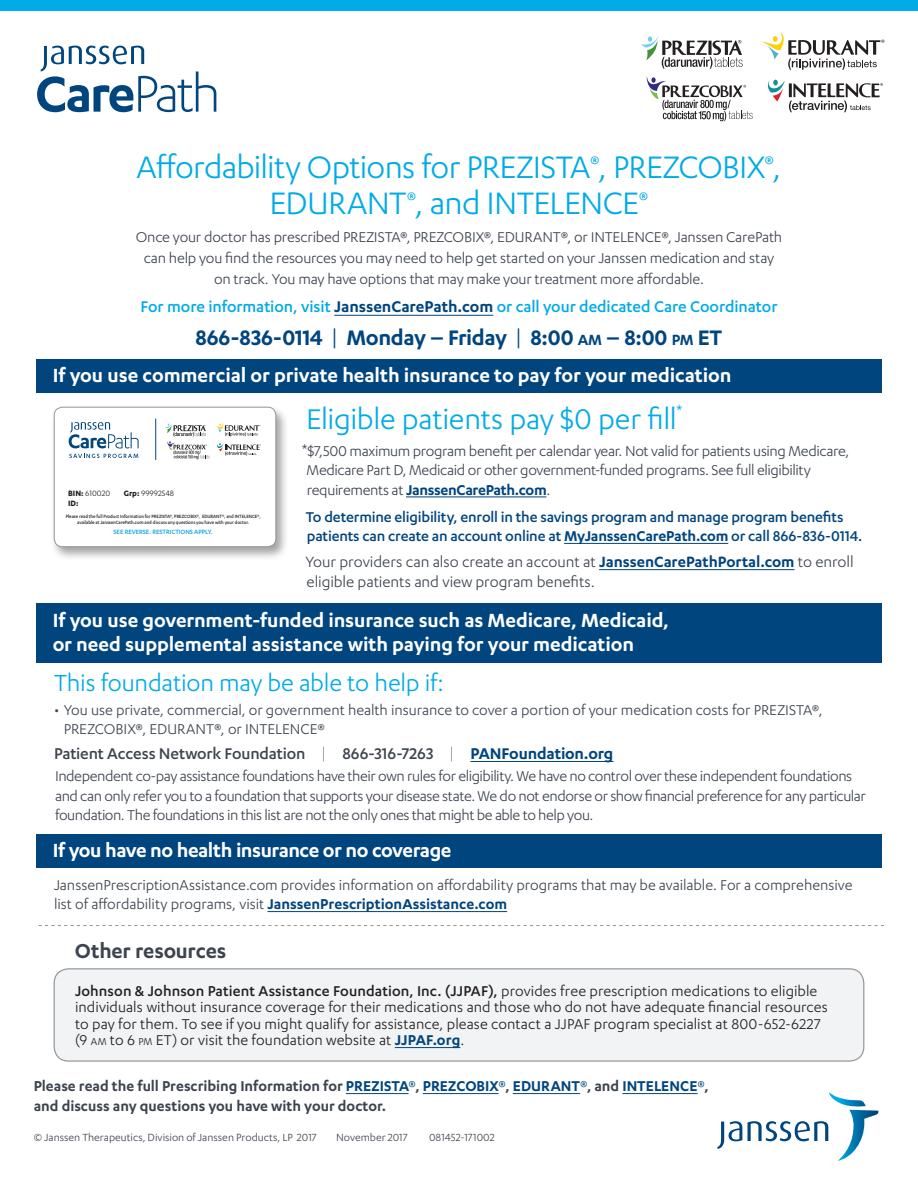
<style>
.page{position:relative;width:918px;height:1188px;background:#fff}
.page>*{position:absolute;margin:0;border:0;box-sizing:border-box;transform-origin:0 0}
.t1{font:36px/36px "Karbon";letter-spacing:-.02em;color:#00abe7;text-align:center}
.t2{font:33px "Karbon";letter-spacing:-.01em;color:#00abe7}
.t3{font:27px "Karbon";letter-spacing:-.01em;color:#00abe7}
.t4{font:600 24.3px "Karbon";letter-spacing:-.015em;color:#01457f}
.t5{font:600 23.4px "Karbon";letter-spacing:-.005em;color:#3e444f}
.t6{font:600 22.2px/24px "Karbon";letter-spacing:-.005em;color:#fff}
.t7{font:500 18px "Karbon";letter-spacing:-.005em;color:#00abe7}
.t8{font:500 18px "Karbon";letter-spacing:-.01em;color:#3e444f}
.t9{font:17.25px/19.5px "Karbon";letter-spacing:-.005em;color:#3e444f}
.t10{font:16.5px/19.5px "Karbon";letter-spacing:-.015em;color:#3e444f}
.t11{font:16.5px/16.5px "Karbon";letter-spacing:.005em;color:#231f20}
.t12{font:500 16.5px/19.5px "Karbon";letter-spacing:-.01em;color:#01457f}
.t13{font:600 16.5px/19.5px "Karbon";color:#3e444f}
.t14{font:12px "Karbon";color:#3e444f}
.t15{font:700 9px/9.9px "Karbon";color:#231f20}
.t16{font:9px "Karbon";color:#231f20}
.t17{font:500 7.2px "Karbon";letter-spacing:-.01em;color:#07a5df}
.t18{font:500 5.4px/5.8px "Karbon";letter-spacing:-.01em;color:#231f20;text-align:center;scale:.95 1}
.s1{font-weight:600;color:#01457f}
.s2{font-weight:400}
.s3{font-size:17.1px}
.s4{font-weight:700}
.s5{font-size:17.25px}
.s6{font-weight:600}
.s7{font-weight:300}
.s8{font-weight:500}
.s9{font-size:11.55px}
.s10{color:#01457f}
.s11{font-weight:400;color:#01457f}
</style>
<div class="page">
<svg style="left:37px;top:46px;width:179px;height:66px"></svg>
<svg style="left:717px;top:1121px;width:25px;height:28px"></svg>
<svg style="left:748px;top:1092px;width:130px;height:69px"></svg>
<div style="left:0;top:0;width:918px;height:11px;background:#00abe7"></div>
<hr style="left:334px;top:315px;width:159px;height:1px;background:#01457f">
<div style="left:50px;top:405px;width:239px;height:156px;background:#231f20;opacity:.41"></div>
<div style="left:54px;top:407px;width:222px;height:140px;background:#fff;border-radius:8px"></div>
<svg style="left:69px;top:422px;width:70px;height:36px"></svg>
<hr style="left:155px;top:419px;width:1px;height:41px;background:#01457f">
<svg style="left:165px;top:422px;width:96px;height:37px"></svg>
<div style="left:54px;top:407px;width:222px;height:140px;border:1px solid #939598;border-radius:8px"></div>
<svg style="left:647px;top:77px;width:106px;height:44px"></svg>
<svg style="left:761px;top:32px;width:123px;height:38px"></svg>
<svg style="left:767px;top:80px;width:116px;height:32px"></svg>
<svg style="left:641px;top:36px;width:102px;height:33px"></svg>
<hr style="left:471px;top:761px;width:142px;height:1px;background:#01457f">
<div style="left:36px;top:359px;width:846px;height:34px;background:#01457f"></div>
<hr style="left:267px;top:911px;width:240px;height:1px;background:#01457f">
<div style="left:36px;top:834px;width:846px;height:34px;background:#01457f"></div>
<div style="left:36px;top:603px;width:846px;height:59px;background:#01457f"></div>
<hr style="left:406px;top:497px;width:140px;height:1px;background:#01457f">
<hr style="left:564px;top:543px;width:164px;height:1px;background:#01457f">
<hr style="left:599px;top:569px;width:196px;height:1px;background:#01457f">
<hr style="left:346px;top:1093px;width:63px;height:1px;background:#01457f">
<hr style="left:423px;top:1093px;width:76px;height:1px;background:#01457f">
<hr style="left:513px;top:1093px;width:67px;height:1px;background:#01457f">
<hr style="left:622px;top:1093px;width:76px;height:1px;background:#01457f">
<svg style="left:39px;top:925px;width:845px;height:1px"></svg>
<div style="left:54px;top:969px;width:810px;height:92px;background:#f2f3f4;border-radius:14px"></div>
<hr style="left:395px;top:1047px;width:65px;height:1px;background:#01457f">
<div style="left:54px;top:968px;width:810px;height:94px;border:1px solid #939598;border-radius:14px"></div>
<h1 class="t1" style="left:137px;top:148px;width:646px">Affordability Options for PREZISTA<sup>®</sup>, PREZCOBIX<sup>®</sup>,<br>EDURANT<sup>®</sup>, and INTELENCE<sup>®</sup></h1>
<p class="t10" style="left:136px;top:226px;width:648px;line-height:21px;text-align:center">Once your doctor has prescribed PREZISTA®, PREZCOBIX®, EDURANT®, or INTELENCE®, Janssen CarePath can help you find the resources you may need to help get started on your Janssen medication and stay on track. You may have options that may make your treatment more affordable.</p>
<p class="t7" style="left:140px;top:297px;width:639px">For more information, visit <span class="s1">JanssenCarePath.com</span> or call your dedicated Care Coordinator</p>
<h3 class="t4" style="left:196px;top:324px;width:528px">866-836-0114 <span class="s2">|</span> Monday – Friday <span class="s2">|</span> 8:00 <span class="s3">am</span> – 8:00 <span class="s3">pm</span> ET</h3>
<h3 class="t6" style="left:53px;top:362px;width:680px">If you use commercial or private health insurance to pay for your medication</h3>
<p class="t15" style="left:68px;top:488px;width:43px">BIN: <span class="s2">610020<br></span>ID:</p>
<p class="t16" style="left:124px;top:489px;width:52px"><span class="s4">Grp:</span> 99992548</p>
<p class="t18" style="left:66px;top:513px;width:207px">Please read the full Product Information for PREZISTA®, PREZCOBIX®, EDURANT®, and INTELENCE®, available at JanssenCarePath.com and discuss any questions you have with your doctor.</p>
<p class="t17" style="left:114px;top:528px;width:101px">SEE REVERSE. RESTRICTIONS APPLY.</p>
<h2 class="t2" style="left:306px;top:401px;width:378px">Eligible patients pay $0 per fill<sup>*</sup></h2>
<p class="t10" style="left:302px;top:440px;width:549px"><span class="s5">*</span>$7,500 maximum program benefit per calendar year. Not valid for patients using Medicare,<br>Medicare Part D, Medicaid or other government-funded programs. See full eligibility requirements at <span class="s1">JanssenCarePath.com</span>.</p>
<p class="t12" style="left:306px;top:506px;width:558px">To determine eligibility, enroll in the savings program and manage program benefits patients can create an account online at <span class="s6">MyJanssenCarePath.com</span> or call 866-836-0114.</p>
<p class="t9" style="left:305px;top:552px;width:550px">Your providers can also create an account at <span class="s1">JanssenCarePathPortal.com</span> to enroll eligible patients and view program benefits.</p>
<h3 class="t6" style="left:53px;top:607px;width:618px">If you use government-funded insurance such as Medicare, Medicaid, or need supplemental assistance with paying for your medication</h3>
<h3 class="t3" style="left:54px;top:668px;width:392px">This foundation may be able to help if:</h3>
<p class="t10" style="left:64px;top:700px;width:760px;text-indent:-10px">• You use private, commercial, or government health insurance to cover a portion of your medication costs for PREZISTA®,<br>PREZCOBIX®, EDURANT®, or INTELENCE®</p>
<p class="t8" style="left:54px;top:744px;width:561px">Patient Access Network Foundation <span class="s7">|</span> 866-316-7263 <span class="s7">|</span> <span class="s1">PANFoundation.org</span></p>
<p class="t10" style="left:55px;top:766px;width:812px">Independent co-pay assistance foundations have their own rules for eligibility. We have no control over these independent foundations and can only refer you to a foundation that supports your disease state. We do not endorse or show financial preference for any particular foundation. The foundations in this list are not the only ones that might be able to help you.</p>
<h3 class="t6" style="left:53px;top:837px;width:400px">If you have no health insurance or no coverage</h3>
<p class="t10" style="left:54px;top:875px;width:800px">JanssenPrescriptionAssistance.com provides information on affordability programs that may be available. For a comprehensive list of affordability programs, visit <span class="s1">JanssenPrescriptionAssistance.com</span></p>
<h3 class="t5" style="left:75px;top:937px;width:153px">Other resources</h3>
<p class="t11" style="left:75px;top:982px;width:754px"><span class="s8">Johnson &amp; Johnson Patient Assistance Foundation, Inc. (JJPAF),</span> provides free prescription medications to eligible individuals without insurance coverage for their medications and those who do not have adequate financial resources to pay for them. To see if you might qualify for assistance, please contact a JJPAF program specialist at 800-652-6227 (9 <span class="s9">am</span> to 6 <span class="s9">pm</span> ET) or visit the foundation website at <span class="s1">JJPAF.org</span>.</p>
<p class="t13" style="left:34px;top:1076px;width:676px">Please read the full Prescribing Information for <span class="s10">PREZISTA</span><span class="s11">®</span>, <span class="s10">PREZCOBIX</span><span class="s11">®</span>, <span class="s10">EDURANT</span><span class="s11">®</span>, and <span class="s10">INTELENCE</span><span class="s11">®</span>, and discuss any questions you have with your doctor.</p>
<p class="t14" style="left:34px;top:1131px;width:285px">© Janssen Therapeutics, Division of Janssen Products, LP 2017</p>
<p class="t14" style="left:336px;top:1131px;width:73px">November 2017</p>
<p class="t14" style="left:429px;top:1131px;width:67px">081452-171002</p>
</div>
